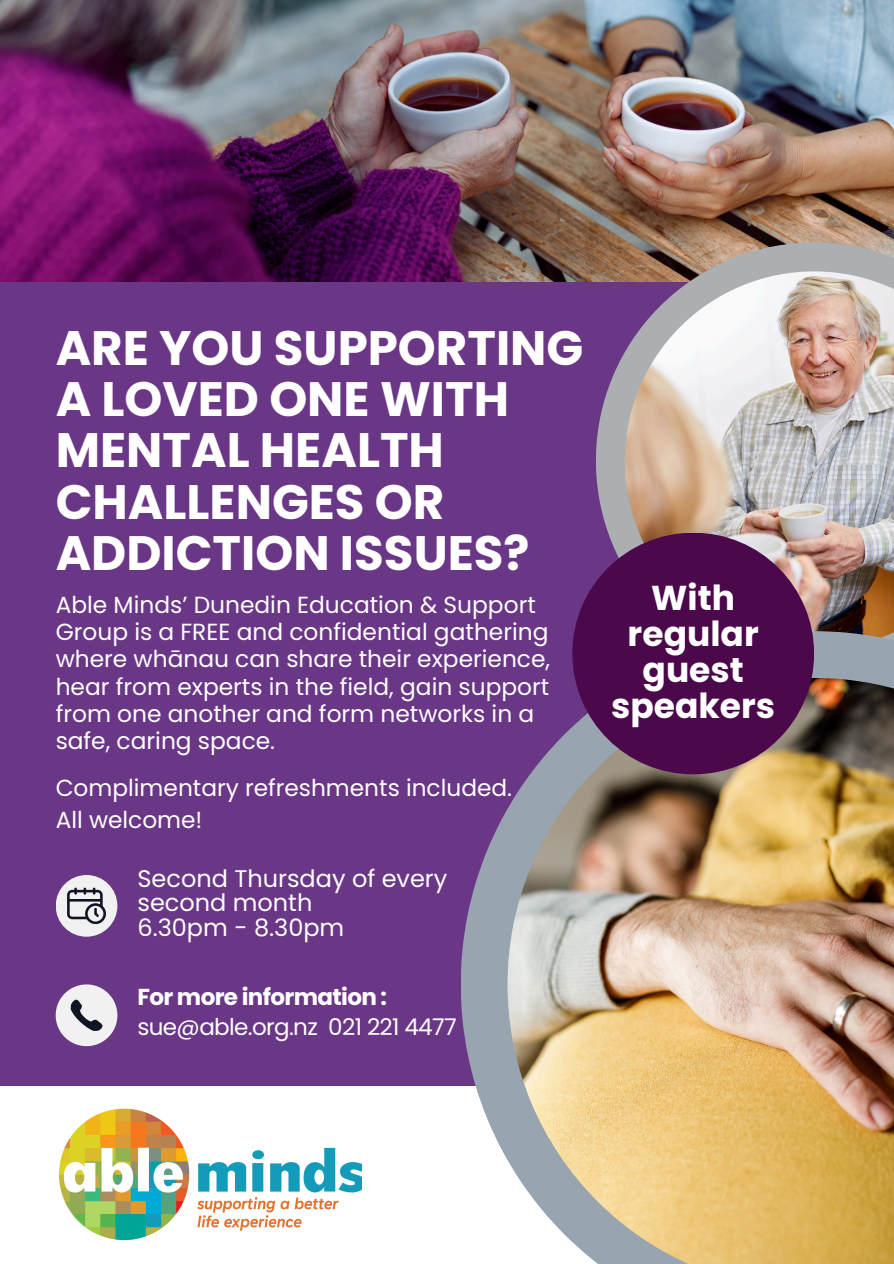
<style>
.page{position:relative;width:894px;height:1264px;background:#fff}
.page>*{position:absolute;margin:0;border:0;box-sizing:border-box;transform-origin:0 0}
.t1{font:700 48.3px/51.3px "Poppins";color:#fff}
.t2{font:700 34.5px/36px "Poppins";color:#fff;text-align:center}
.t3{font:24px/24.8px "Poppins";color:#fff}
.t4{font:23.25px/27.3px "Poppins";color:#fff}
.t5{font:23.1px "Poppins";letter-spacing:-.03em;color:#fff}
.t6{font:700 23.1px "Poppins";letter-spacing:-.03em;color:#fff}
</style>
<div class="page">
<div style="left:0;top:0;width:893px;height:1263px;background:#6a3686"></div>
<img style="left:0;top:0;width:893px;height:281px">
<svg style="left:595px;top:242px;width:298px;height:316px"></svg>
<img style="left:624px;top:271px;width:269px;height:360px">
<div style="left:0;top:1086px;width:892px;height:177px;background:#fff"></div>
<svg style="left:461px;top:631px;width:432px;height:528px;fill:#98a5b0"></svg>
<img style="left:507px;top:678px;width:386px;height:585px">
<svg style="left:56px;top:984px;width:61px;height:62px"></svg>
<div style="left:56px;top:875px;width:61px;height:61px;background:#f2f1f2;border-radius:50%"></div>
<svg style="left:67px;top:887px;width:39px;height:36px"></svg>
<div style="left:572px;top:532px;width:241px;height:242px;background:#4b084b;border-radius:50%"></div>
<img style="left:59px;top:1108px;width:303px;height:133px">
<p class="t1" style="left:56px;top:322px;width:529px">ARE YOU SUPPORTING<br>A LOVED ONE WITH<br>MENTAL HEALTH<br>CHALLENGES OR<br>ADDICTION ISSUES?</p>
<p class="t4" style="left:56px;top:591px;width:496px">Able Minds’ Dunedin Education &amp; Support Group is a FREE and confidential gathering where whānau can share their experience, hear from experts in the field, gain support from one another and form networks in a safe, caring space.</p>
<p class="t4" style="left:56px;top:772px;width:458px;line-height:31.5px">Complimentary refreshments included.<br>All welcome!</p>
<p class="t3" style="left:137px;top:865px;width:311px">Second Thursday of every second month</p>
<p class="t3" style="left:137px;top:915px;width:208px">6.30pm - 8.30pm</p>
<p class="t6" style="left:137px;top:980px;width:251px">For more information :</p>
<p class="t5" style="left:137px;top:1010px;width:320px">sue@able.org.nz 021 221 4477</p>
<h2 class="t2" style="left:611px;top:580px;width:165px">With regular guest speakers</h2>
</div>
